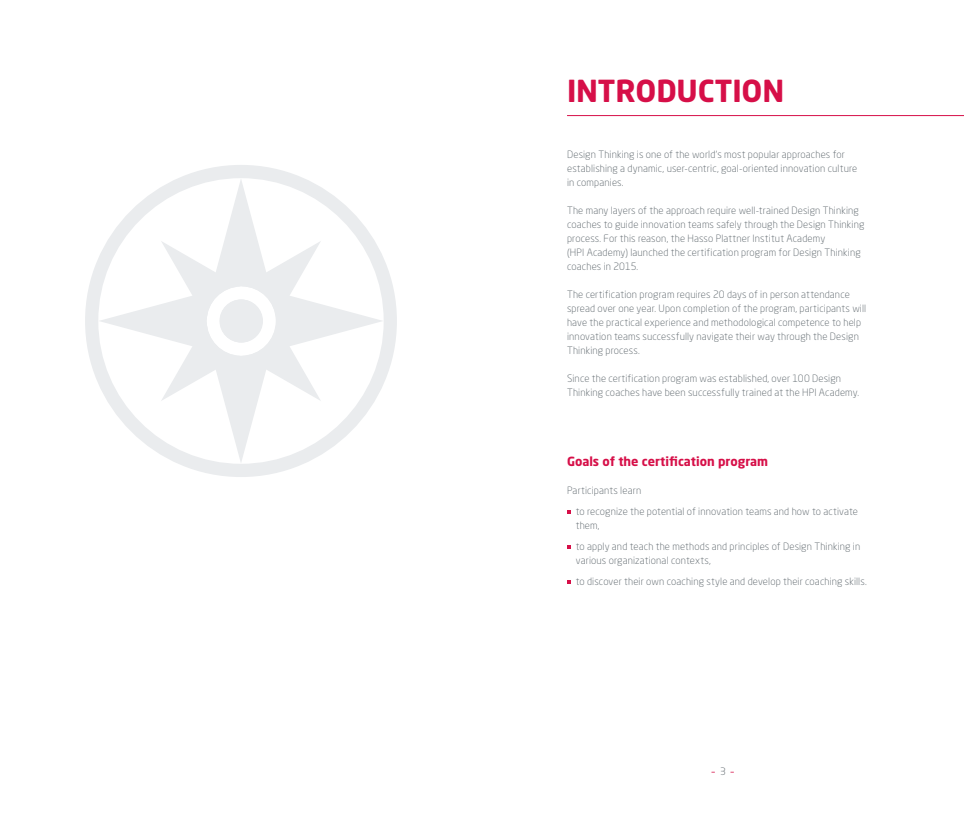
<style>
.page{position:relative;width:964px;height:823px;background:#fff}
.page>*{position:absolute;margin:0;border:0;box-sizing:border-box;transform-origin:0 0}
.t1{font:700 30px "Neo Sans Std";letter-spacing:-.005em;color:#d60f48}
.t2{font:700 12.5px "Neo Sans Std";color:#d60f48}
.t3{font:300 10px/14px "Neo Sans Std";letter-spacing:.015em;color:#555f65}
.t4{font:10px "Neo Sans Std";color:#d60f48}
.s1{font-weight:300;color:#555f65}
</style>
<div class="page">
<hr style="left:567px;top:115px;width:397px;height:1px;background:#d60f48">
<svg style="left:85px;top:165px;width:312px;height:312px"></svg>
<svg style="left:98px;top:178px;width:285px;height:285px"></svg>
<svg style="left:161px;top:241px;width:160px;height:160px"></svg>
<div style="left:220px;top:299px;width:43px;height:43px;background:#eaecee;border-radius:50%"></div>
<h1 class="t1" style="left:567px;top:71px;width:219px">INTRODUCTION</h1>
<p class="t3" style="left:567px;top:147px;width:292px">Design Thinking is one of the world’s most popular approaches for establishing a dynamic, user-centric, goal-oriented innovation culture in companies.</p>
<p class="t3" style="left:567px;top:203px;width:299px">The many layers of the approach require well-trained Design Thinking coaches to guide innovation teams safely through the Design Thinking process. For this reason, the Hasso Plattner Institut Academy<br>(HPI Academy) launched the certification program for Design Thinking coaches in 2015.</p>
<p class="t3" style="left:567px;top:287px;width:301px">The certification program requires 20 days of in person attendance spread over one year. Upon completion of the program, participants will have the practical experience and methodological competence to help innovation teams successfully navigate their way through the Design Thinking process.</p>
<p class="t3" style="left:567px;top:371px;width:294px">Since the certification program was established, over 100 Design<br>Thinking coaches have been successfully trained at the HPI Academy.</p>
<p class="t2" style="left:567px;top:453px;width:203px">Goals of the certification program</p>
<p class="t3" style="left:576px;top:479px;width:284px;line-height:21px;text-indent:-9px">Participants learn<br>to recognize the potential of innovation teams and how to activate</p>
<p class="t3" style="left:576px;top:514px;width:286px;line-height:21px">them,<br>to apply and teach the methods and principles of Design Thinking in</p>
<p class="t3" style="left:576px;top:549px;width:292px;line-height:21px">various organizational contexts,<br>to discover their own coaching style and develop their coaching skills.</p>
<p class="t4" style="left:712px;top:764px;width:24px">–<span class="s1">3</span>–</p>
</div>
